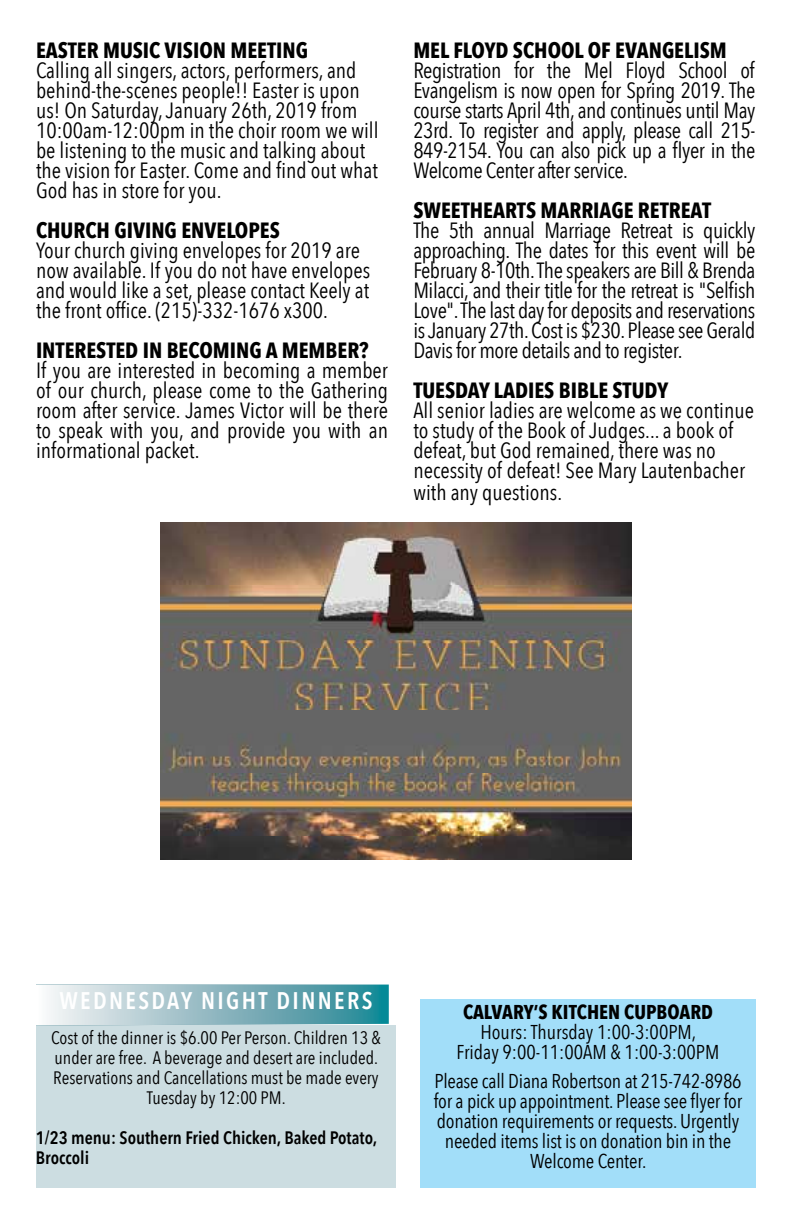
<style>
.page{position:relative;width:792px;height:1224px;background:#fff}
.page>*{position:absolute;margin:0;border:0;box-sizing:border-box;transform-origin:0 0}
.t1{font:600 24px "Avenir Next Condensed";letter-spacing:.1em;color:#fff}
.t2{font:22px/20px "Avenir Next Condensed";color:#000}
.t3{font:700 22px "Avenir Next Condensed";color:#000}
.t4{font:20px/20px "Avenir Next Condensed";letter-spacing:-.01em;color:#000;text-align:center}
.t5{font:700 20px "Avenir Next Condensed";color:#000}
.t6{font:18px/20px "Avenir Next Condensed";color:#000;text-align:center}
.t7{font:600 18px/20px "Avenir Next Condensed";color:#000}
</style>
<div class="page">
<div style="left:420px;top:999px;width:336px;height:189px;background:#a2def9"></div>
<img style="left:160px;top:523px;width:472px;height:337px">
<div style="left:36px;top:1026px;width:360px;height:162px;background:#ccdde1"></div>
<svg style="left:36px;top:985px;width:353px;height:41px;background:#90bcc4"></svg>
<p class="t3" style="left:36px;top:37px;width:274px">EASTER MUSIC VISION MEETING</p>
<p class="t2" style="left:36px;top:59px;width:344px">Calling all singers, actors, performers, and behind-the-scenes people!! Easter is upon us! On Saturday, January 26th, 2019 from 10:00am-12:00pm in the choir room we will be listening to the music and talking about the vision for Easter. Come and find out what God has in store for you.</p>
<p class="t3" style="left:36px;top:217px;width:245px">CHURCH GIVING ENVELOPES</p>
<p class="t2" style="left:36px;top:239px;width:336px">Your church giving envelopes for 2019 are now available. If you do not have envelopes and would like a set, please contact Keely at the front office. (215)-332-1676 x300.</p>
<p class="t3" style="left:36px;top:337px;width:334px">INTERESTED IN BECOMING A MEMBER?</p>
<p class="t2" style="left:36px;top:359px;width:354px;text-align:justify">If you are interested in becoming a member of our church, please come to the Gathering room after service. James Victor will be there to speak with you, and provide you with an informational packet.</p>
<p class="t3" style="left:413px;top:37px;width:315px">MEL FLOYD SCHOOL OF EVANGELISM</p>
<p class="t2" style="left:413px;top:59px;width:344px;text-align:justify">Registration for the Mel Floyd School of Evangelism is now open for Spring 2019. The course starts April 4th, and continues until May 23rd. To register and apply, please call 215- 849-2154. You can also pick up a flyer in the Welcome Center after service.</p>
<p class="t3" style="left:413px;top:197px;width:299px">SWEETHEARTS MARRIAGE RETREAT</p>
<p class="t2" style="left:413px;top:219px;width:344px;text-align:justify">The 5th annual Marriage Retreat is quickly approaching. The dates for this event will be February 8-10th. The speakers are Bill &amp; Brenda Milacci, and their title for the retreat is "Selfish Love". The last day for deposits and reservations is January 27th. Cost is $230. Please see Gerald Davis for more details and to register.</p>
<p class="t3" style="left:413px;top:377px;width:256px">TUESDAY LADIES BIBLE STUDY</p>
<p class="t2" style="left:413px;top:399px;width:342px">All senior ladies are welcome as we continue to study of the Book of Judges... a book of defeat, but God remained, there was no necessity of defeat! See Mary Lautenbacher</p>
<p class="t2" style="left:413px;top:481px;width:150px">with any questions.</p>
<p class="t1" style="left:59px;top:979px;width:315px">WEDNESDAY NIGHT DINNERS</p>
<p class="t6" style="left:51px;top:1026px;width:331px">Cost of the dinner is $6.00 Per Person. Children 13 &amp; under are free. A beverage and desert are included.<br>Reservations and Cancellations must be made every Tuesday by 12:00 PM.</p>
<p class="t7" style="left:36px;top:1127px;width:343px">1/23 menu: Southern Fried Chicken, Baked Potato,<br>Broccoli</p>
<p class="t5" style="left:463px;top:1000px;width:251px">CALVARY’S KITCHEN CUPBOARD</p>
<p class="t4" style="left:457px;top:1021px;width:264px">Hours: Thursday 1:00-3:00PM,<br>Friday 9:00-11:00AM &amp; 1:00-3:00PM</p>
<p class="t4" style="left:434px;top:1070px;width:310px">Please call Diana Robertson at 215-742-8986 for a pick up appointment. Please see flyer for donation requirements or requests. Urgently needed items list is on donation bin in the Welcome Center.</p>
</div>
